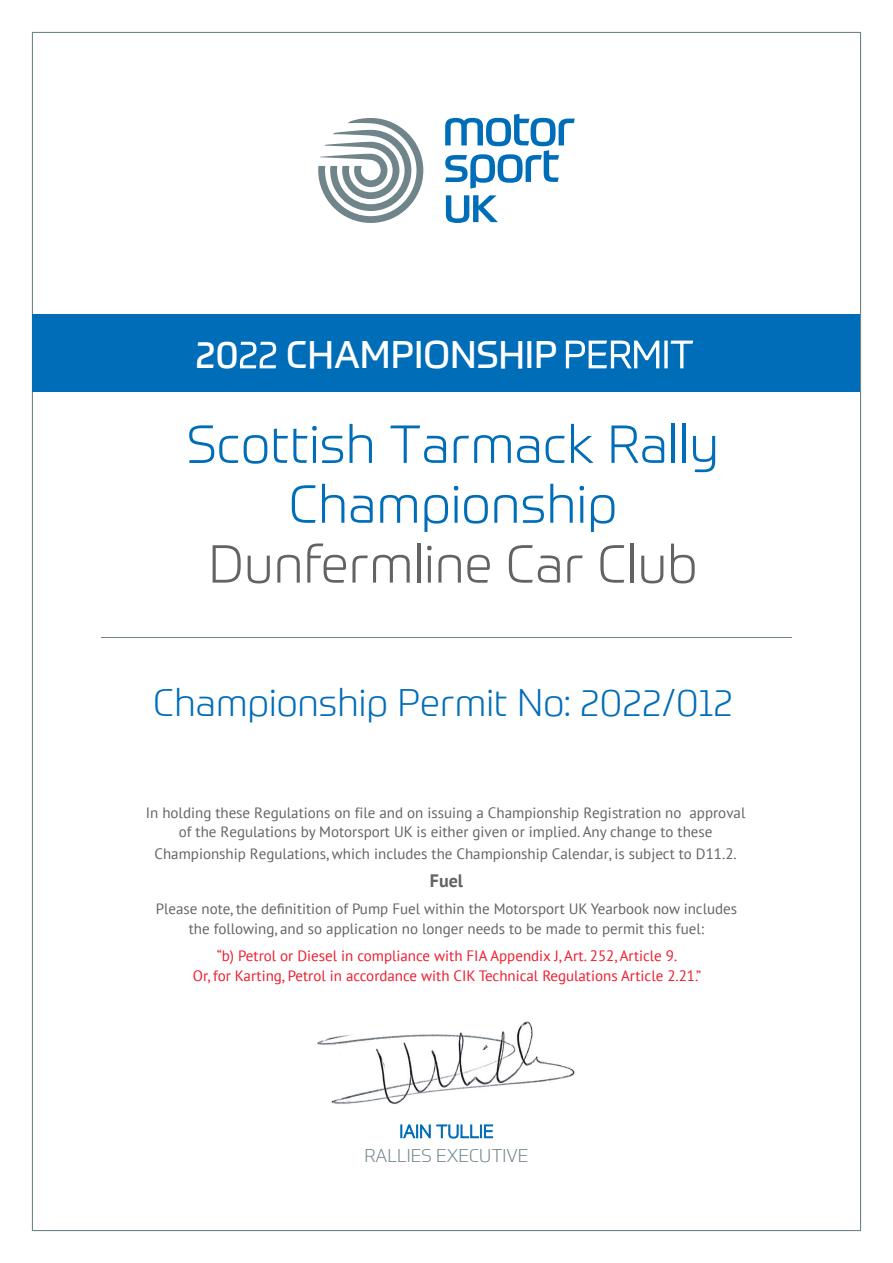
<style>
.page{position:relative;width:893px;height:1263px;background:#fff}
.page>*{position:absolute;margin:0;border:0;box-sizing:border-box;transform-origin:0 0}
.t1{font:300 52.5px/59.8px "Prometo";color:#006db8;text-align:center}
.t2{font:300 37.5px "Prometo";color:#006db8}
.t3{font:37.5px "Prometo";color:#fff}
.t4{font:300 18px/24.6px "Prometo";color:#70858a;text-align:center}
.t5{font:700 18px "PT Sans";color:#636366}
.t6{font:15px/19.5px "PT Sans";color:#636366;text-align:center}
.t7{font:15px/19.5px "PT Sans";color:#ee1b2d;text-align:center}
.s1{font-weight:300}
.s2{color:#636366}
.s3{color:#006db8}
</style>
<div class="page">
<div style="left:32px;top:32px;width:829px;height:1199px;background:#fff;border:1px solid #70858a"></div>
<div style="left:33px;top:315px;width:827px;height:77px;background:#006db8"></div>
<svg style="left:445px;top:114px;width:130px;height:75px"></svg>
<svg style="left:446px;top:195px;width:52px;height:28px"></svg>
<svg style="left:318px;top:118px;width:105px;height:105px"></svg>
<hr style="left:101px;top:637px;width:691px;height:1px;background:#70858a">
<img style="left:318px;top:1021px;width:257px;height:83px">
<p class="t3" style="left:196px;top:332px;width:499px">20<span class="s1">22</span> CHAMPIONSHIP <span class="s1">PERMIT</span></p>
<p class="t1" style="left:187px;top:414px;width:534px">Scottish Tarmack Rally<br>Championship<br><span class="s2">Dunfermline Car Club</span></p>
<p class="t2" style="left:153px;top:680px;width:581px">Championship Permit No: 2022/012</p>
<p class="t6" style="left:146px;top:802px;width:601px">In holding these Regulations on file and on issuing a Championship Registration no approval of the Regulations by Motorsport UK is either given or implied. Any change to these</p>
<p class="t6" style="left:155px;top:844px;width:584px">Championship Regulations, which includes the Championship Calendar, is subject to D11.2.</p>
<p class="t5" style="left:430px;top:869px;width:35px">Fuel</p>
<p class="t6" style="left:156px;top:899px;width:583px">Please note, the definitition of Pump Fuel within the Motorsport UK Yearbook now includes the following, and so application no longer needs to be made to permit this fuel:</p>
<p class="t7" style="left:193px;top:946px;width:510px">“b) Petrol or Diesel in compliance with FIA Appendix J, Art. 252, Article 9.<br>Or, for Karting, Petrol in accordance with CIK Technical Regulations Article 2.21.”</p>
<p class="t4" style="left:364px;top:1119px;width:166px"><span class="s3">IAIN TULLIE<br></span>RALLIES EXECUTIVE</p>
</div>
